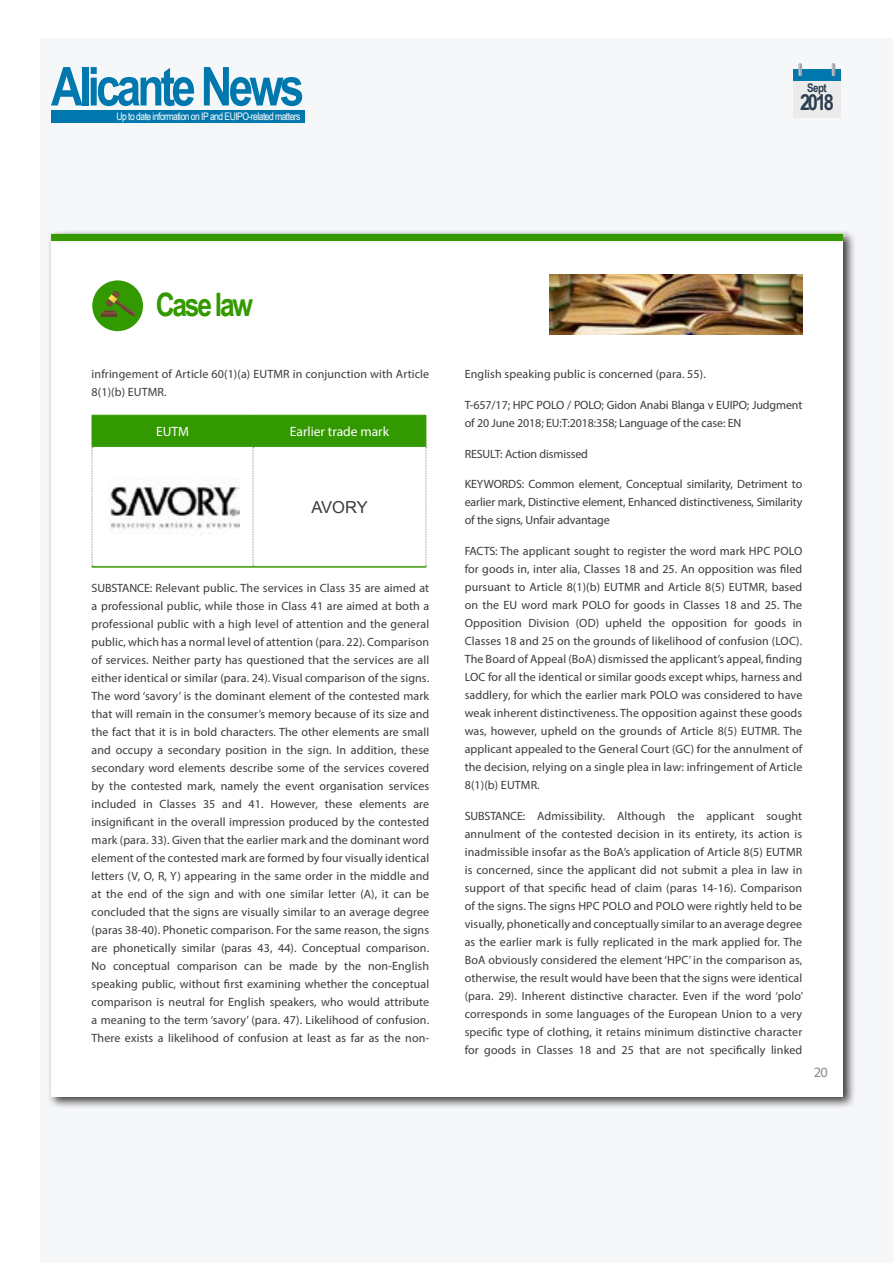
<style>
.page{position:relative;width:893px;height:1263px;background:#fff}
.page>*{position:absolute;margin:0;border:0;box-sizing:border-box;transform-origin:0 0}
.t1{font:700 53.7px "Arial Narrow";letter-spacing:-.07em;color:#0078ad}
.t2{font:700 32.25px "Arial Narrow";letter-spacing:-.07em;color:#390}
.t3{font:700 22.2px "Arial Narrow";color:#2b3d4f}
.t4{font:16.5px "Arial";letter-spacing:-.01em;color:#3b3a3c}
.t5{font:14.4px "Myriad Pro";color:#87888a}
.t6{font:13.5px "Myriad Pro";color:#fff}
.t7{font:12px/18px "Myriad Pro";letter-spacing:.01em;color:#3b3a3c;text-align:justify}
.t8{font:12px/18px "Myriad Pro";letter-spacing:-.01em;color:#3b3a3c}
.t9{font:700 11.85px "Arial Narrow";color:#2b3d4f}
.t10{font:10.35px "Arial Narrow";letter-spacing:-.05em;color:#fff}
</style>
<div class="page">
<div style="left:40px;top:38px;width:853px;height:1225px;background:#f6f7f9"></div>
<div style="left:51px;top:110px;width:253px;height:12px;background:#0078ad"></div>
<div style="left:793px;top:70px;width:48px;height:48px;background:#ebebeb"></div>
<div style="left:793px;top:70px;width:48px;height:11px;background:#0078ad"></div>
<svg style="left:799px;top:63px;width:4px;height:14px"></svg>
<svg style="left:832px;top:63px;width:4px;height:14px"></svg>
<div style="left:48px;top:230px;width:808px;height:879px;background:#000;opacity:.75"></div>
<div style="left:51px;top:234px;width:792px;height:862px;background:#fff"></div>
<img style="left:549px;top:274px;width:254px;height:61px">
<div style="left:51px;top:234px;width:792px;height:7px;background:#390"></div>
<svg style="left:92px;top:415px;width:335px;height:151px"></svg>
<hr style="left:92px;top:445px;width:161px;height:2px;background:#390">
<hr style="left:253px;top:445px;width:173px;height:2px;background:#390">
<hr style="left:92px;top:566px;width:161px;height:2px;background:#390">
<hr style="left:253px;top:566px;width:173px;height:2px;background:#390">
<div style="left:92px;top:280px;width:51px;height:51px;background:#390;border-radius:50%"></div>
<svg style="left:101px;top:290px;width:34px;height:26px"></svg>
<img style="left:109px;top:477px;width:131px;height:57px">
<h1 class="t1" style="left:51px;top:46px;width:255px">Alicante News</h1>
<p class="t10" style="left:117px;top:109px;width:185px">Up to date information on IP and EUIPO-related matters</p>
<p class="t9" style="left:807px;top:79px;width:21px">Sept</p>
<h3 class="t3" style="left:800px;top:86px;width:35px">2018</h3>
<h2 class="t2" style="left:156px;top:280px;width:99px">Case law</h2>
<p class="t7" style="left:92px;top:365px;width:339px">infringement of Article 60(1)(a) EUTMR in conjunction with Article<br>8(1)(b) EUTMR.</p>
<p class="t6" style="left:156px;top:423px;width:34px">EUTM</p>
<p class="t6" style="left:290px;top:423px;width:101px">Earlier trade mark</p>
<h3 class="t4" style="left:311px;top:496px;width:58px">AVORY</h3>
<p class="t7" style="left:92px;top:579px;width:339px">SUBSTANCE: Relevant public. The services in Class 35 are aimed at a professional public, while those in Class 41 are aimed at both a professional public with a high level of attention and the general public, which has a normal level of attention (para. 22). Comparison of services. Neither party has questioned that the services are all either identical or similar (para. 24). Visual comparison of the signs.<br>The word ‘savory’ is the dominant element of the contested mark that will remain in the consumer’s memory because of its size and the fact that it is in bold characters. The other elements are small and occupy a secondary position in the sign. In addition, these secondary word elements describe some of the services covered by the contested mark, namely the event organisation services included in Classes 35 and 41. However, these elements are insignificant in the overall impression produced by the contested mark (para. 33). Given that the earlier mark and the dominant word element of the contested mark are formed by four visually identical letters (V, O, R, Y) appearing in the same order in the middle and at the end of the sign and with one similar letter (A), it can be concluded that the signs are visually similar to an average degree (paras 38-40). Phonetic comparison. For the same reason, the signs are phonetically similar (paras 43, 44). Conceptual comparison.<br>No conceptual comparison can be made by the non-English speaking public, without first examining whether the conceptual comparison is neutral for English speakers, who would attribute a meaning to the term ‘savory’ (para. 47). Likelihood of confusion.<br>There exists a likelihood of confusion at least as far as the non-</p>
<p class="t7" style="left:465px;top:365px;width:243px">English speaking public is concerned (para. 55).</p>
<p class="t8" style="left:465px;top:396px;width:339px">T-657/17; HPC POLO / POLO; Gidon Anabi Blanga v EUIPO; Judgment of 20 June 2018; EU:T:2018:358; Language of the case: EN</p>
<p class="t8" style="left:465px;top:444px;width:125px">RESULT: Action dismissed</p>
<p class="t7" style="left:465px;top:475px;width:339px">KEYWORDS: Common element, Conceptual similarity, Detriment to earlier mark, Distinctive element, Enhanced distinctiveness, Similarity of the signs, Unfair advantage</p>
<p class="t7" style="left:465px;top:542px;width:339px">FACTS: The applicant sought to register the word mark HPC POLO for goods in, inter alia, Classes 18 and 25. An opposition was filed pursuant to Article 8(1)(b) EUTMR and Article 8(5) EUTMR, based on the EU word mark POLO for goods in Classes 18 and 25. The Opposition Division (OD) upheld the opposition for goods in Classes 18 and 25 on the grounds of likelihood of confusion (LOC).<br>The Board of Appeal (BoA) dismissed the applicant’s appeal, finding LOC for all the identical or similar goods except whips, harness and saddlery, for which the earlier mark POLO was considered to have weak inherent distinctiveness. The opposition against these goods was, however, upheld on the grounds of Article 8(5) EUTMR. The applicant appealed to the General Court (GC) for the annulment of the decision, relying on a single plea in law: infringement of Article 8(1)(b) EUTMR.</p>
<p class="t7" style="left:465px;top:807px;width:340px">SUBSTANCE: Admissibility. Although the applicant sought annulment of the contested decision in its entirety, its action is inadmissible insofar as the BoA’s application of Article 8(5) EUTMR is concerned, since the applicant did not submit a plea in law in support of that specific head of claim (paras 14-16). Comparison of the signs. The signs HPC POLO and POLO were rightly held to be visually, phonetically and conceptually similar to an average degree as the earlier mark is fully replicated in the mark applied for. The BoA obviously considered the element ‘HPC’ in the comparison as, otherwise, the result would have been that the signs were identical (para. 29). Inherent distinctive character. Even if the word ‘polo’ corresponds in some languages of the European Union to a very specific type of clothing, it retains minimum distinctive character for goods in Classes 18 and 25 that are not specifically linked</p>
<p class="t5" style="left:814px;top:1063px;width:15px">20</p>
</div>
